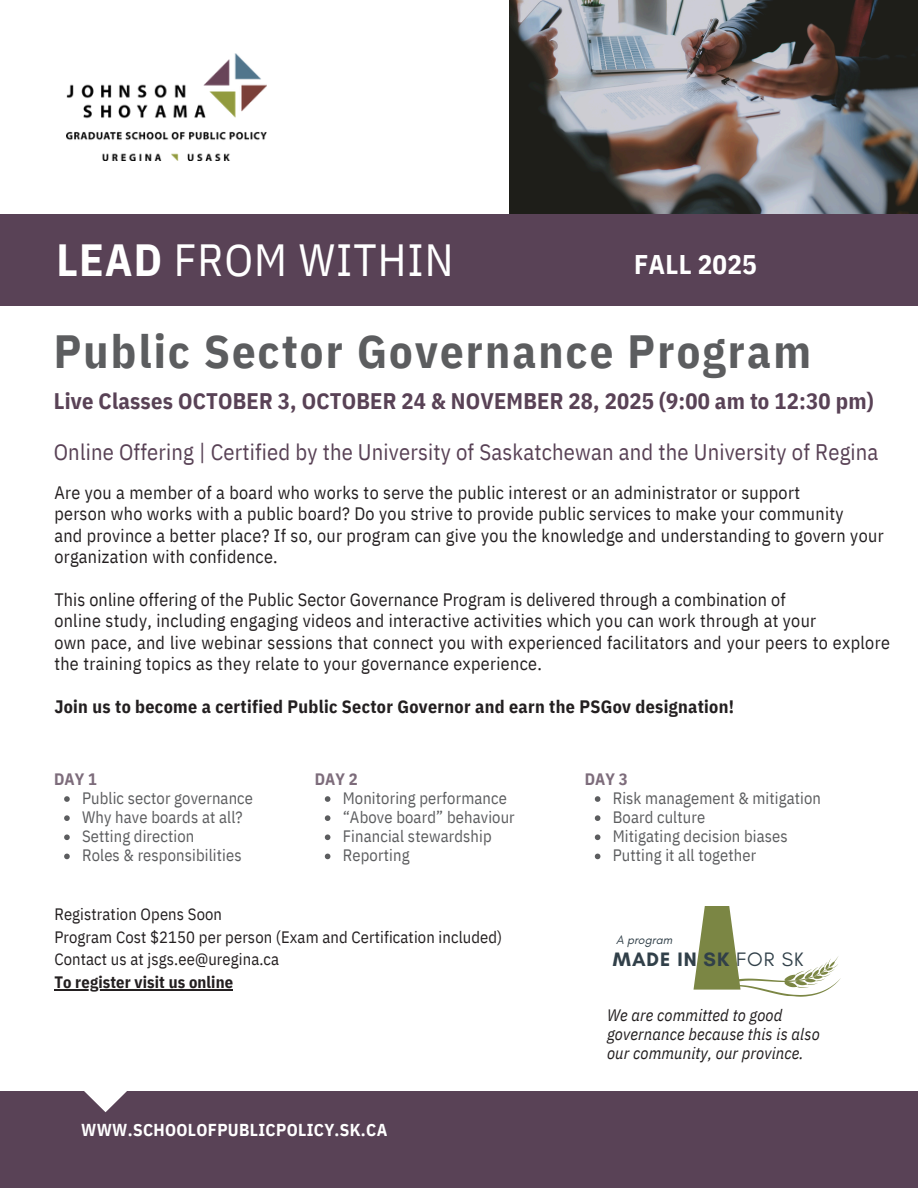
<style>
.page{position:relative;width:918px;height:1188px;background:#fff}
.page>*{position:absolute;margin:0;border:0;box-sizing:border-box;transform-origin:0 0}
.t1{font:700 46.5px "IBM Plex Sans Cond";letter-spacing:.045em;color:#5c5d5f}
.t2{font:45px "IBM Plex Sans Cond";letter-spacing:.025em;color:#fff}
.t3{font:700 27px "IBM Plex Sans Cond";letter-spacing:.01em;color:#fff}
.t4{font:22.5px "IBM Plex Sans Cond";letter-spacing:.01em;color:#594256}
.t5{font:700 22.5px "IBM Plex Sans Cond";letter-spacing:.01em;color:#594256}
.t6{font:700 19.8px "Glacial Indifference";letter-spacing:.05em;color:#314049}
.t7{font:18px/21.3px "IBM Plex Sans Cond";letter-spacing:.02em;color:#231f20}
.t8{font:700 18px "IBM Plex Sans Cond";letter-spacing:.02em;color:#231f20}
.t9{font:700 17.25px "IBM Plex Sans Cond";letter-spacing:.02em;color:#fff}
.t10{font:16.5px "IBM Plex Sans Cond";letter-spacing:.01em;color:#5c5d5f}
.t11{font:16.5px "IBM Plex Sans Cond";letter-spacing:.01em;color:#231f20}
.t12{font:italic 16.5px/19.2px "IBM Plex Sans Cond";letter-spacing:.01em;color:#231f20}
.t13{font:700 16.5px "IBM Plex Sans Cond";letter-spacing:.01em;color:#231f20}
.t14{font:700 16.5px "IBM Plex Sans Cond";letter-spacing:.01em;color:#7d6c7b}
.t15{font:italic 12.3px "Glacial Indifference";color:#314049}
.s1{font-weight:700}
.s2{font-weight:400}
</style>
<div class="page">
<div style="left:0;top:1092px;width:918px;height:96px;background:#594256"></div>
<svg style="left:64px;top:1091px;width:83px;height:21px"></svg>
<img style="left:67px;top:54px;width:199px;height:107px">
<img style="left:510px;top:0;width:408px;height:215px">
<div style="left:0;top:215px;width:918px;height:91px;background:#594256"></div>
<svg style="left:64px;top:796px;width:6px;height:6px"></svg>
<svg style="left:64px;top:815px;width:6px;height:6px"></svg>
<svg style="left:64px;top:834px;width:6px;height:6px"></svg>
<svg style="left:64px;top:854px;width:6px;height:5px"></svg>
<svg style="left:325px;top:796px;width:5px;height:6px"></svg>
<svg style="left:325px;top:815px;width:5px;height:6px"></svg>
<svg style="left:325px;top:834px;width:5px;height:6px"></svg>
<svg style="left:325px;top:854px;width:5px;height:5px"></svg>
<hr style="left:54px;top:989px;width:179px;height:1px;background:#231f20">
<svg style="left:694px;top:906px;width:147px;height:91px"></svg>
<svg style="left:595px;top:796px;width:5px;height:6px"></svg>
<svg style="left:595px;top:815px;width:5px;height:6px"></svg>
<svg style="left:595px;top:834px;width:5px;height:6px"></svg>
<svg style="left:595px;top:854px;width:5px;height:5px"></svg>
<p class="t2" style="left:57px;top:230px;width:398px"><span class="s1">LEAD</span> FROM WITHIN</p>
<p class="t3" style="left:634px;top:246px;width:124px">FALL 2025</p>
<p class="t1" style="left:54px;top:320px;width:759px">Public Sector Governance Program</p>
<p class="t5" style="left:54px;top:386px;width:821px">Live Classes OCTOBER 3, OCTOBER 24 &amp; NOVEMBER 28, 2025 (9:00 am to 12:30 pm)</p>
<h5 class="t4" style="left:54px;top:437px;width:826px">Online Offering | Certified by the University of Saskatchewan and the University of Regina</h5>
<p class="t7" style="left:54px;top:482px;width:747px">Are you a member of a board who works to serve the public interest or an administrator or support</p>
<p class="t7" style="left:54px;top:503px;width:791px">person who works with a public board? Do you strive to provide public services to make your community</p>
<p class="t7" style="left:54px;top:524px;width:831px">and province a better place? If so, our program can give you the knowledge and understanding to govern your organization with confidence.</p>
<p class="t7" style="left:54px;top:589px;width:733px">This online offering of the Public Sector Governance Program is delivered through a combination of</p>
<h5 class="t7" style="left:54px;top:610px;width:763px">online study, including engaging videos and interactive activities which you can work through at your</h5>
<p class="t7" style="left:54px;top:631px;width:837px">own pace, and live webinar sessions that connect you with experienced facilitators and your peers to explore the training topics as they relate to your governance experience.</p>
<p class="t8" style="left:54px;top:694px;width:681px">Join us to become a certified Public Sector Governor and earn the PSGov designation!</p>
<h2 class="t14" style="left:54px;top:768px;width:45px">DAY 1</h2>
<h3 class="t10" style="left:82px;top:787px;width:173px">Public sector governance</h3>
<h4 class="t10" style="left:82px;top:806px;width:162px">Why have boards at all?</h4>
<p class="t10" style="left:82px;top:825px;width:114px">Setting direction</p>
<p class="t10" style="left:82px;top:845px;width:161px">Roles &amp; responsibilities</p>
<p class="t14" style="left:315px;top:768px;width:45px">DAY 2</p>
<p class="t10" style="left:343px;top:787px;width:166px">Monitoring performance</p>
<p class="t10" style="left:343px;top:806px;width:174px">“Above board” behaviour</p>
<p class="t10" style="left:343px;top:825px;width:151px">Financial stewardship</p>
<h6 class="t10" style="left:343px;top:845px;width:69px">Reporting</h6>
<h5 class="t11" style="left:54px;top:903px;width:169px">Registration Opens Soon</h5>
<p class="t11" style="left:54px;top:926px;width:449px">Program Cost $2150 per person (Exam and Certification included)</p>
<p class="t11" style="left:54px;top:948px;width:226px">Contact us at jsgs.ee@uregina.ca</p>
<p class="t13" style="left:54px;top:971px;width:180px">To register visit us online</p>
<h1 class="t9" style="left:81px;top:1119px;width:308px">WWW.SCHOOLOFPUBLICPOLICY.SK.CA</h1>
<p class="t14" style="left:585px;top:768px;width:45px">DAY 3</p>
<p class="t10" style="left:613px;top:787px;width:210px">Risk management &amp; mitigation</p>
<p class="t10" style="left:613px;top:806px;width:94px">Board culture</p>
<p class="t10" style="left:613px;top:825px;width:177px">Mitigating decision biases</p>
<h5 class="t10" style="left:613px;top:845px;width:145px">Putting it all together</h5>
<p class="t15" style="left:616px;top:932px;width:58px">A program</p>
<p class="t6" style="left:613px;top:948px;width:192px">MADE IN SK <span class="s2">FOR SK</span></p>
<p class="t12" style="left:607px;top:1005px;width:214px">We are committed to good governance because this is also our community, our province.</p>
</div>
